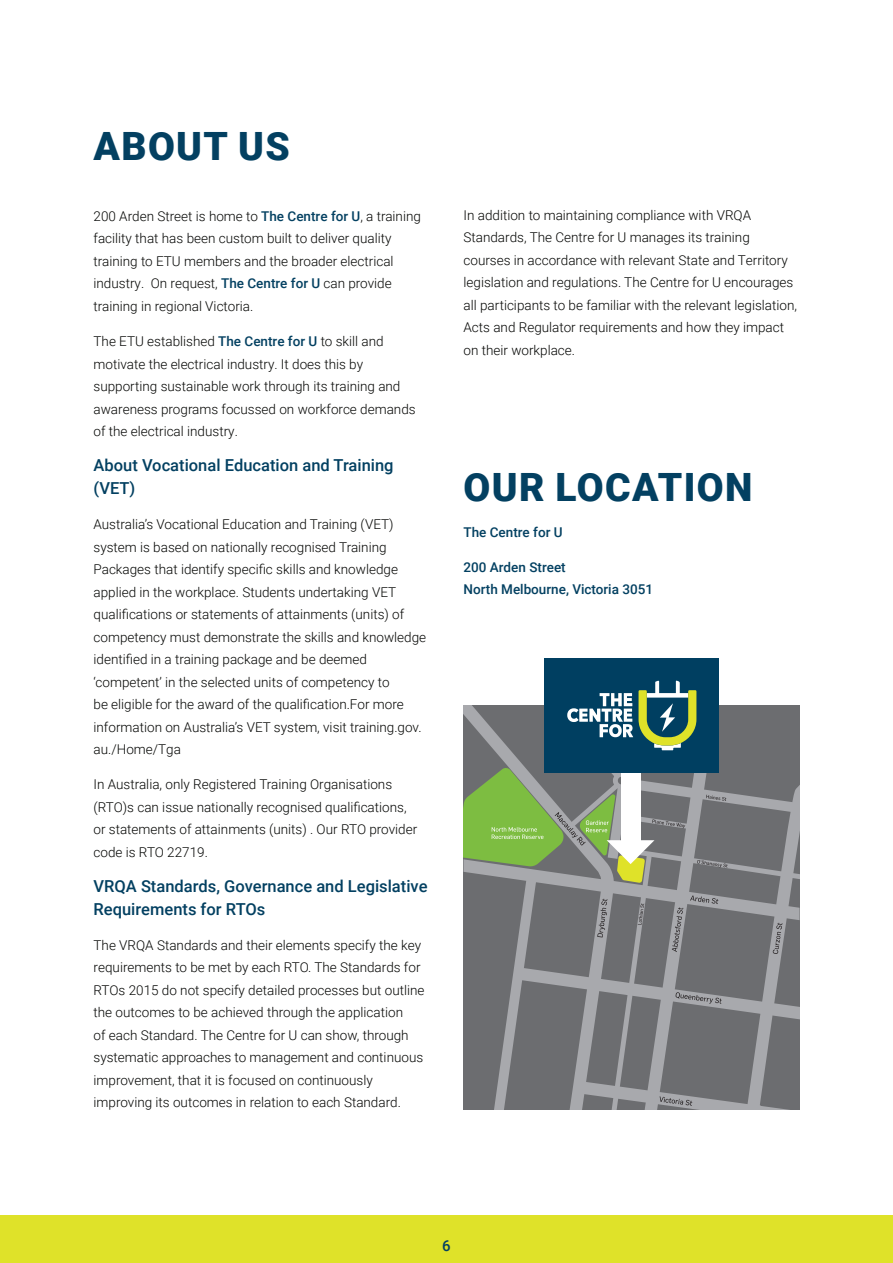
<style>
.page{position:relative;width:893px;height:1263px;background:#fff}
.page>*{position:absolute;margin:0;border:0;box-sizing:border-box;transform-origin:0 0}
.t1{font:900 39px "Roboto";letter-spacing:.035em;color:#034061}
.t2{font:500 16.5px/22.5px "Roboto";color:#034061}
.t3{font:500 15px "Roboto";color:#034061}
.t4{font:300 13.5px/22.5px "Roboto";color:#040503}
.t5{font:500 13.5px/22.5px "Roboto";color:#034061}
.s1{font-weight:500;color:#034061}
</style>
<div class="page">
<div style="left:0;top:1215px;width:893px;height:48px;background:#dfe229"></div>
<div style="left:545px;top:658px;width:174px;height:115px;background:#003f61"></div>
<svg style="left:463px;top:680px;width:336px;height:430px;background:#77817d"></svg>
<h1 class="t1" style="left:94px;top:119px;width:198px">ABOUT US</h1>
<p class="t4" style="left:94px;top:204px;width:329px">200 Arden Street is home to <span class="s1">The Centre for U</span>, a training facility that has been custom built to deliver quality training to ETU members and the broader electrical industry. On request, <span class="s1">The Centre for U</span> can provide training in regional Victoria.</p>
<p class="t4" style="left:94px;top:329px;width:324px">The ETU established <span class="s1">The Centre for U</span> to skill and motivate the electrical industry. It does this by supporting sustainable work through its training and awareness programs focussed on workforce demands of the electrical industry.</p>
<p class="t2" style="left:94px;top:453px;width:302px">About Vocational Education and Training (VET)</p>
<p class="t4" style="left:94px;top:512px;width:334px">Australia’s Vocational Education and Training (VET) system is based on nationally recognised Training Packages that identify specific skills and knowledge applied in the workplace. Students undertaking VET qualifications or statements of attainments (units) of competency must demonstrate the skills and knowledge identified in a training package and be deemed ‘competent’ in the selected units of competency to<br>be eligible for the award of the qualification.For more information on Australia’s VET system, visit training.gov. au./Home/Tga</p>
<p class="t4" style="left:94px;top:773px;width:325px">In Australia, only Registered Training Organisations (RTO)s can issue nationally recognised qualifications, or statements of attainments (units) . Our RTO provider code is RTO 22719.</p>
<p class="t2" style="left:94px;top:874px;width:336px">VRQA Standards, Governance and Legislative<br>Requirements for RTOs</p>
<p class="t4" style="left:94px;top:933px;width:333px">The VRQA Standards and their elements specify the key requirements to be met by each RTO. The Standards for RTOs 2015 do not specify detailed processes but outline the outcomes to be achieved through the application<br>of each Standard. The Centre for U can show, through systematic approaches to management and continuous improvement, that it is focused on continuously improving its outcomes in relation to each Standard.</p>
<p class="t4" style="left:463px;top:203px;width:335px">In addition to maintaining compliance with VRQA Standards, The Centre for U manages its training courses in accordance with relevant State and Territory legislation and regulations. The Centre for U encourages all participants to be familiar with the relevant legislation, Acts and Regulator requirements and how they impact on their workplace.</p>
<h1 class="t1" style="left:463px;top:460px;width:291px">OUR LOCATION</h1>
<p class="t5" style="left:463px;top:520px;width:101px">The Centre for U</p>
<p class="t5" style="left:463px;top:555px;width:191px">200 Arden Street<br>North Melbourne, Victoria 3051</p>
<p class="t3" style="left:442px;top:1235px;width:10px">6</p>
</div>
